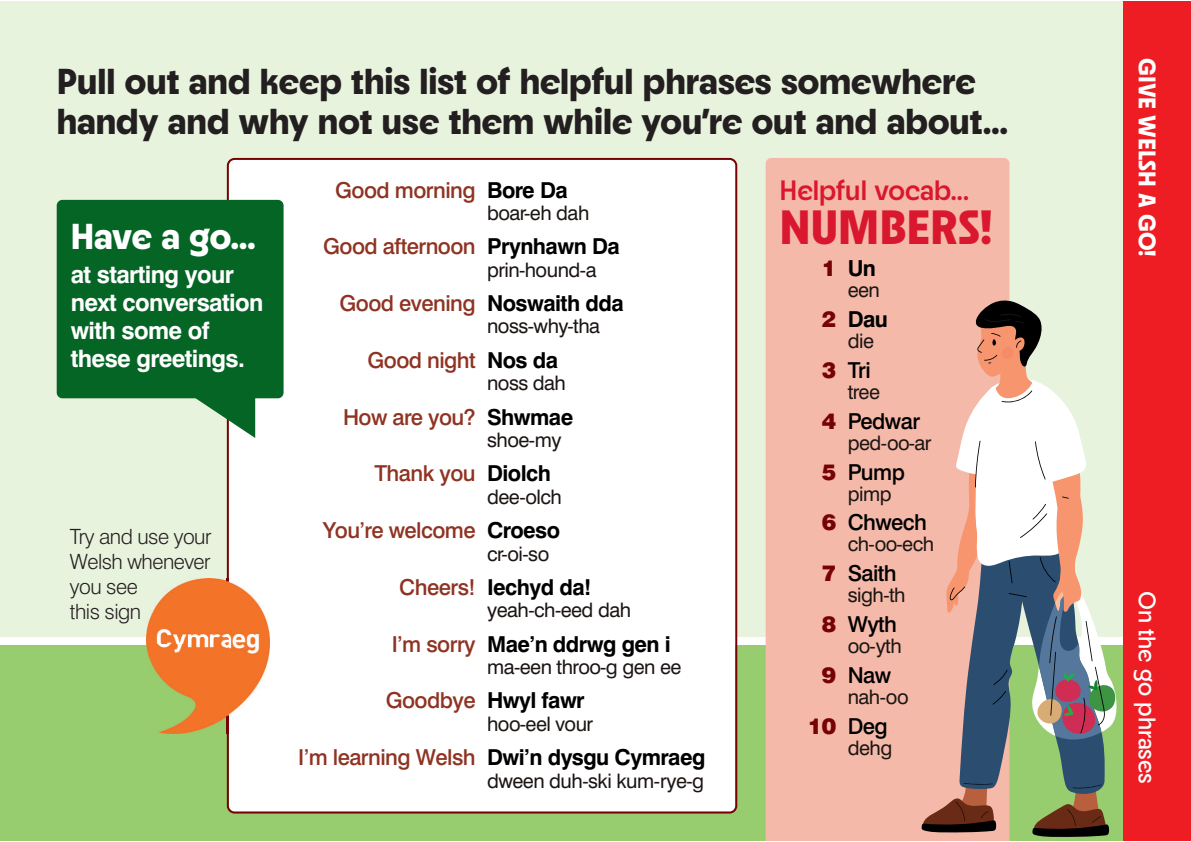
<style>
.page{position:relative;width:1191px;height:842px;background:#fff}
.page>*{position:absolute;margin:0;border:0;box-sizing:border-box;transform-origin:0 0}
.t1{font:800 48px "Neighbor";color:#d9172e}
.t2{font:800 36px/40px "Neighbor";color:#231f20}
.t3{font:800 36px "Neighbor";letter-spacing:-.01em;color:#fff}
.t4{font:600 28px "Neighbor";color:#d9172e}
.t5{font:700 24px/28px "Swiss 721 BT";letter-spacing:-.025em;color:#fff}
.t6{font:500 24px "Neighbor";color:#fff}
.t7{font:800 24px "Neighbor";color:#fff}
.t8{font:500 22px "Swiss 721 BT";letter-spacing:-.025em;color:#8f3323}
.t9{font:700 22px "Swiss 721 BT";letter-spacing:-.025em;color:#000}
.t10{font:500 22px "Swiss 721 BT";letter-spacing:-.025em;color:#000}
.t11{font:300 21px/25px "Swiss 721 BT";letter-spacing:-.025em;color:#231f20}
.t12{font:20px "Swiss 721 BT";letter-spacing:-.025em;color:#1b1513}
.s1{font-weight:700;color:#000}
.s2{font-weight:500;color:#8f3323}
.s3{font-weight:900;color:#770203}
</style>
<div class="page">
<div style="left:0;top:1px;width:1191px;height:635px;background:#e8f3de"></div>
<div style="left:0;top:645px;width:1191px;height:195px;background:#98cd6f"></div>
<div style="left:227px;top:158px;width:510px;height:655px;background:#fff"></div>
<div style="left:57px;top:200px;width:226px;height:198px;background:#046525;border-radius:6px"></div>
<div style="left:765px;top:158px;width:244px;height:682px;background:#f4b9a9"></div>
<svg style="left:187px;top:398px;width:68px;height:40px"></svg>
<div style="left:1123px;top:1px;width:68px;height:839px;background:#ee1d23"></div>
<img style="left:147px;top:578px;width:122px;height:155px">
<svg style="left:921px;top:301px;width:195px;height:536px"></svg>
<h2 class="t2" style="left:57px;top:65px;width:953px">Pull out and keep this list of helpful phrases somewhere handy and why not use them while you’re out and about...</h2>
<h2 class="t3" style="left:71px;top:224px;width:187px">Have a go...</h2>
<p class="t5" style="left:71px;top:263px;width:194px">at starting your next conversation with some of these greetings.</p>
<p class="t11" style="left:70px;top:526px;width:143px">Try and use your<br>Welsh whenever you see<br>this sign</p>
<p class="t8" style="left:335px;top:182px;width:234px">Good morning <span class="s1">Bore Da</span></p>
<p class="t12" style="left:487px;top:206px;width:104px">boar-eh dah</p>
<p class="t8" style="left:323px;top:238px;width:298px">Good afternoon <span class="s1">Prynhawn Da</span></p>
<p class="t12" style="left:487px;top:262px;width:111px">prin-hound-a</p>
<p class="t8" style="left:339px;top:295px;width:286px">Good evening <span class="s1">Noswaith dda</span></p>
<p class="t12" style="left:487px;top:319px;width:115px">noss-why-tha</p>
<p class="t8" style="left:367px;top:352px;width:192px">Good night <span class="s1">Nos da</span></p>
<p class="t12" style="left:487px;top:376px;width:80px">noss dah</p>
<p class="t8" style="left:343px;top:409px;width:232px">How are you? <span class="s1">Shwmae</span></p>
<p class="t12" style="left:487px;top:433px;width:76px">shoe-my</p>
<p class="t8" style="left:374px;top:465px;width:178px">Thank you <span class="s1">Diolch</span></p>
<p class="t12" style="left:487px;top:489px;width:76px">dee-olch</p>
<p class="t8" style="left:323px;top:522px;width:239px">You’re welcome <span class="s1">Croeso</span></p>
<p class="t12" style="left:487px;top:546px;width:64px">cr-oi-so</p>
<p class="t9" style="left:399px;top:579px;width:194px"><span class="s2">Cheers!</span> Iechyd da!</p>
<p class="t12" style="left:487px;top:603px;width:146px">yeah-ch-eed dah</p>
<p class="t9" style="left:392px;top:636px;width:281px"><span class="s2">I’m sorry</span> Mae’n ddrwg gen i</p>
<p class="t12" style="left:487px;top:660px;width:196px">ma-een throo-g gen ee</p>
<p class="t9" style="left:386px;top:692px;width:200px"><span class="s2">Goodbye</span> Hwyl fawr</p>
<p class="t12" style="left:487px;top:716px;width:108px">hoo-eel vour</p>
<p class="t9" style="left:298px;top:749px;width:409px"><span class="s2">I’m learning Welsh</span> Dwi’n dysgu Cymraeg</p>
<p class="t12" style="left:487px;top:773px;width:218px">dween duh-ski kum-rye-g</p>
<h3 class="t4" style="left:779px;top:174px;width:191px">Helpful vocab...</h3>
<h1 class="t1" style="left:779px;top:210px;width:214px">NUMBERS!</h1>
<p class="t9" style="left:822px;top:260px;width:56px"><span class="s3">1</span> Un</p>
<p class="t12" style="left:847px;top:283px;width:34px">een</p>
<p class="t9" style="left:822px;top:311px;width:68px"><span class="s3">2</span> Dau</p>
<p class="t12" style="left:847px;top:334px;width:28px">die</p>
<p class="t10" style="left:822px;top:362px;width:50px"><span class="s3">3</span> Tri</p>
<p class="t12" style="left:847px;top:385px;width:34px">tree</p>
<p class="t10" style="left:822px;top:413px;width:100px"><span class="s3">4</span> Pedwar</p>
<p class="t12" style="left:847px;top:435px;width:85px">ped-oo-ar</p>
<p class="t10" style="left:822px;top:464px;width:85px"><span class="s3">5</span> Pump</p>
<p class="t12" style="left:847px;top:486px;width:45px">pimp</p>
<p class="t10" style="left:822px;top:515px;width:107px"><span class="s3">6</span> Chwech</p>
<p class="t12" style="left:847px;top:537px;width:88px">ch-oo-ech</p>
<p class="t10" style="left:822px;top:565px;width:76px"><span class="s3">7</span> Saith</p>
<p class="t12" style="left:847px;top:588px;width:59px">sigh-th</p>
<p class="t10" style="left:822px;top:616px;width:77px"><span class="s3">8</span> Wyth</p>
<p class="t12" style="left:847px;top:639px;width:56px">oo-yth</p>
<p class="t10" style="left:822px;top:667px;width:71px"><span class="s3">9</span> Naw</p>
<p class="t12" style="left:847px;top:690px;width:62px">nah-oo</p>
<p class="t10" style="left:808px;top:718px;width:81px"><span class="s3">10</span> Deg</p>
<p class="t12" style="left:847px;top:740px;width:46px">dehg</p>
<p class="t7" style="left:1155px;top:58px;width:200px;rotate:90deg">GIVE WELSH A GO!</p>
<p class="t6" style="left:1155px;top:591px;width:195px;rotate:90deg">On the go phrases</p>
</div>
